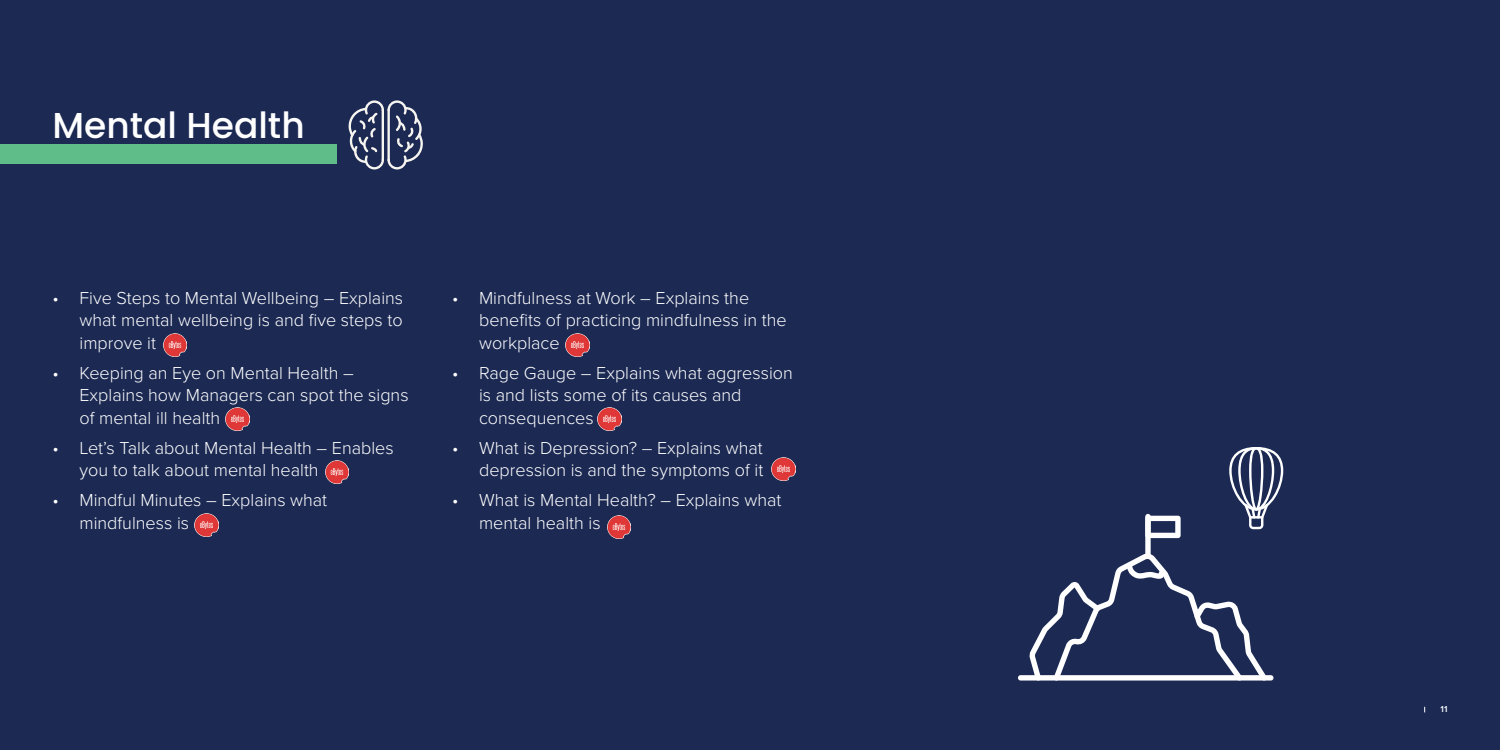
<style>
.page{position:relative;width:1500px;height:750px;background:#1b2953}
.page>*{position:absolute;margin:0;border:0;box-sizing:border-box;transform-origin:0 0}
.t1{font:500 36px "Poppins";color:#fff}
.t2{font:300 18px/22.5px "Proxima Nova";color:#fff}
.t3{font:600 9px "Proxima Nova";color:#fff}
</style>
<div class="page">
<svg style="left:348px;top:100px;width:75px;height:70px"></svg>
<div style="left:0;top:144px;width:337px;height:20px;background:#5fbd89"></div>
<img style="left:608px;top:515px;width:23px;height:24px">
<img style="left:598px;top:407px;width:23px;height:24px">
<img style="left:566px;top:333px;width:23px;height:23px">
<img style="left:195px;top:514px;width:23px;height:23px">
<img style="left:226px;top:407px;width:23px;height:24px">
<img style="left:325px;top:460px;width:24px;height:24px">
<img style="left:164px;top:333px;width:23px;height:23px">
<img style="left:772px;top:457px;width:23px;height:24px">
<div style="left:1018px;top:675px;width:256px;height:6px;background:#fff;border-radius:3px"></div>
<div style="left:1145px;top:514px;width:6px;height:45px;background:#fff;border-radius:3px"></div>
<svg style="left:1145px;top:516px;width:36px;height:22px"></svg>
<svg style="left:1029px;top:553px;width:238px;height:128px"></svg>
<svg style="left:1229px;top:447px;width:54px;height:82px"></svg>
<h1 class="t1" style="left:52px;top:105px;width:254px">Mental Health</h1>
<p class="t2" style="left:80px;top:285px;width:325px;text-align:justify;text-indent:-27px">• Five Steps to Mental Wellbeing – Explains what mental wellbeing is and five steps to improve it</p>
<p class="t2" style="left:80px;top:360px;width:331px;text-indent:-27px">• Keeping an Eye on Mental Health –<br>Explains how Managers can spot the signs of mental ill health</p>
<p class="t2" style="left:80px;top:435px;width:316px;text-indent:-27px">• Let’s Talk about Mental Health – Enables you to talk about mental health</p>
<p class="t2" style="left:80px;top:488px;width:249px;text-indent:-27px">• Mindful Minutes – Explains what mindfulness is</p>
<p class="t2" style="left:479px;top:285px;width:309px;text-indent:-27px">• Mindfulness at Work – Explains the benefits of practicing mindfulness in the workplace</p>
<p class="t2" style="left:479px;top:360px;width:315px;text-indent:-27px">• Rage Gauge – Explains what aggression is and lists some of its causes and consequences</p>
<p class="t2" style="left:452px;top:435px;width:313px;text-align:right">• What is Depression? – Explains what depression is and the symptoms of it</p>
<p class="t2" style="left:479px;top:488px;width:304px;text-indent:-27px">• What is Mental Health? – Explains what mental health is</p>
<p class="t3" style="left:1441px;top:703px;width:8px">11</p>
</div>
